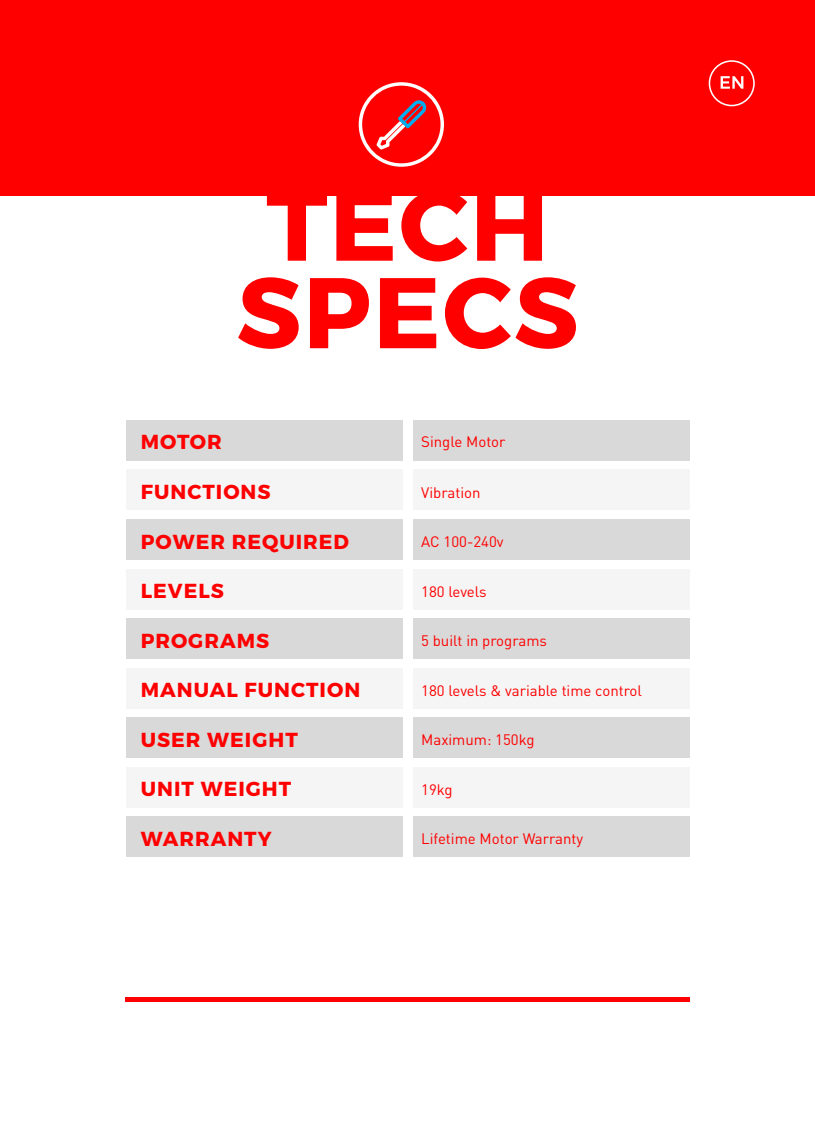
<style>
.page{position:relative;width:815px;height:1127px;background:#fff}
.page>*{position:absolute;margin:0;border:0;box-sizing:border-box;transform-origin:0 0}
.t1{font:700 100px/87.5px "Montserrat";letter-spacing:.02em;color:#f00}
.t2{font:700 20.25px "Montserrat";letter-spacing:.05em;color:#f00}
.t3{font:15px "DIN";color:#f00}
</style>
<div class="page">
<div style="left:0;top:0;width:35px;height:196px;background:#f00"></div>
<div style="left:35px;top:0;width:780px;height:196px;background:#f00"></div>
<svg style="left:359px;top:82px;width:85px;height:85px"></svg>
<hr style="left:125px;top:997px;width:565px;height:4px;background:#f00">
<div style="left:127px;top:420px;width:276px;height:41px;background:#d9d9d9"></div>
<div style="left:413px;top:420px;width:277px;height:41px;background:#d9d9d9"></div>
<div style="left:127px;top:470px;width:276px;height:40px;background:#f5f5f5"></div>
<div style="left:413px;top:470px;width:277px;height:40px;background:#f5f5f5"></div>
<div style="left:127px;top:519px;width:276px;height:41px;background:#d9d9d9"></div>
<div style="left:413px;top:519px;width:277px;height:41px;background:#d9d9d9"></div>
<div style="left:127px;top:569px;width:276px;height:40px;background:#f5f5f5"></div>
<div style="left:413px;top:569px;width:277px;height:40px;background:#f5f5f5"></div>
<div style="left:127px;top:618px;width:276px;height:41px;background:#d9d9d9"></div>
<div style="left:413px;top:618px;width:277px;height:41px;background:#d9d9d9"></div>
<div style="left:127px;top:668px;width:276px;height:40px;background:#f5f5f5"></div>
<div style="left:413px;top:668px;width:277px;height:40px;background:#f5f5f5"></div>
<div style="left:127px;top:717px;width:276px;height:41px;background:#d9d9d9"></div>
<div style="left:413px;top:717px;width:277px;height:41px;background:#d9d9d9"></div>
<div style="left:127px;top:767px;width:276px;height:40px;background:#f5f5f5"></div>
<div style="left:413px;top:767px;width:277px;height:40px;background:#f5f5f5"></div>
<div style="left:127px;top:816px;width:276px;height:41px;background:#d9d9d9"></div>
<div style="left:413px;top:816px;width:277px;height:41px;background:#d9d9d9"></div>
<svg style="left:709px;top:60px;width:46px;height:46px"></svg>
<h1 class="t1" style="left:237px;top:180px;width:343px">TECH<br>SPECS</h1>
<h2 class="t2" style="left:141px;top:430px;width:82px">MOTOR</h2>
<h2 class="t2" style="left:141px;top:480px;width:131px">FUNCTIONS</h2>
<h2 class="t2" style="left:141px;top:530px;width:210px">POWER REQUIRED</h2>
<h2 class="t2" style="left:141px;top:579px;width:85px">LEVELS</h2>
<h2 class="t2" style="left:141px;top:629px;width:130px">PROGRAMS</h2>
<h2 class="t2" style="left:141px;top:678px;width:221px">MANUAL FUNCTION</h2>
<h2 class="t2" style="left:141px;top:728px;width:159px">USER WEIGHT</h2>
<h2 class="t2" style="left:141px;top:777px;width:152px">UNIT WEIGHT</h2>
<h2 class="t2" style="left:141px;top:827px;width:132px">WARRANTY</h2>
<p class="t3" style="left:421px;top:435px;width:86px">Single Motor</p>
<p class="t3" style="left:421px;top:486px;width:61px">Vibration</p>
<p class="t3" style="left:421px;top:535px;width:84px">AC 100-240v</p>
<p class="t3" style="left:421px;top:585px;width:67px">180 levels</p>
<p class="t3" style="left:421px;top:634px;width:127px">5 built in programs</p>
<p class="t3" style="left:421px;top:684px;width:222px">180 levels &amp; variable time control</p>
<p class="t3" style="left:421px;top:733px;width:115px">Maximum: 150kg</p>
<p class="t3" style="left:421px;top:783px;width:33px">19kg</p>
<p class="t3" style="left:421px;top:832px;width:164px">Lifetime Motor Warranty</p>
</div>
